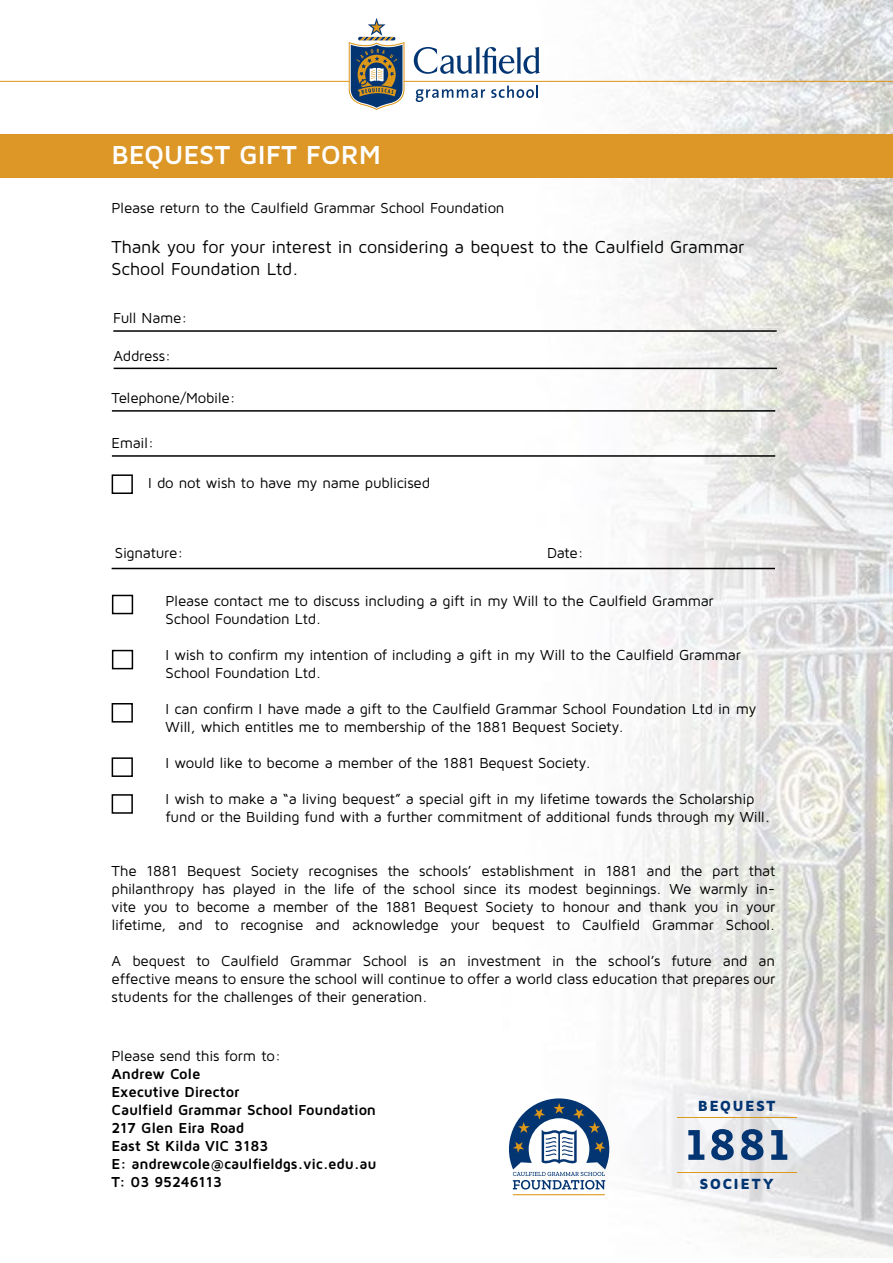
<style>
.page{position:relative;width:893px;height:1263px;background:#fff}
.page>*{position:absolute;margin:0;border:0;box-sizing:border-box;transform-origin:0 0}
.t1{font:700 27px "Maven Pro";letter-spacing:-.005em;color:#fff}
.t2{font:18px/21.6px "Maven Pro";letter-spacing:-.015em;color:#000}
.t3{font:900 15.3px "Maven Pro";letter-spacing:.095em;color:#033572}
.t4{font:15px/18px "Maven Pro";letter-spacing:-.015em;color:#000}
.t5{font:700 15px/18px "Maven Pro";letter-spacing:-.015em;color:#000}
</style>
<div class="page">
<img style="left:260px;top:0;width:633px;height:1257px">
<div style="left:0;top:135px;width:893px;height:43px;background:#dc9727"></div>
<hr style="left:0;top:81px;width:893px;height:1px;background:#dd9719">
<svg style="left:416px;top:89px;width:69px;height:13px"></svg>
<svg style="left:491px;top:86px;width:47px;height:12px"></svg>
<svg style="left:414px;top:47px;width:126px;height:27px"></svg>
<svg style="left:348px;top:18px;width:57px;height:92px"></svg>
<div style="left:112px;top:595px;width:21px;height:19px;border:2px solid #000"></div>
<div style="left:112px;top:650px;width:21px;height:19px;border:2px solid #000"></div>
<div style="left:112px;top:703px;width:21px;height:19px;border:2px solid #000"></div>
<div style="left:112px;top:757px;width:21px;height:20px;border:2px solid #000"></div>
<hr style="left:113px;top:330px;width:664px;height:2px;background:#000">
<hr style="left:114px;top:368px;width:663px;height:1px;background:#000">
<hr style="left:112px;top:410px;width:663px;height:2px;background:#000">
<hr style="left:112px;top:455px;width:663px;height:2px;background:#000">
<hr style="left:112px;top:568px;width:663px;height:1px;background:#000">
<div style="left:112px;top:474px;width:21px;height:20px;border:2px solid #000"></div>
<hr style="left:678px;top:1172px;width:119px;height:1px;background:#dd9719">
<hr style="left:678px;top:1117px;width:119px;height:1px;background:#dd9719">
<svg style="left:688px;top:1130px;width:16px;height:30px"></svg>
<svg style="left:771px;top:1130px;width:16px;height:30px"></svg>
<svg style="left:711px;top:1129px;width:23px;height:31px"></svg>
<svg style="left:741px;top:1129px;width:22px;height:31px"></svg>
<svg style="left:509px;top:1098px;width:100px;height:91px"></svg>
<hr style="left:513px;top:1194px;width:92px;height:1px;background:#dd9719">
<div style="left:112px;top:794px;width:21px;height:20px;border:2px solid #000"></div>
<h1 class="t1" style="left:112px;top:145px;width:271px">BEQUEST GIFT FORM</h1>
<p class="t4" style="left:112px;top:199px;width:395px">Please return to the Caulfield Grammar School Foundation</p>
<p class="t2" style="left:112px;top:237px;width:634px">Thank you for your interest in considering a bequest to the Caulfield Grammar<br>School Foundation Ltd.</p>
<p class="t4" style="left:113px;top:310px;width:76px">Full Name:</p>
<p class="t4" style="left:113px;top:348px;width:59px">Address:</p>
<p class="t4" style="left:112px;top:390px;width:126px">Telephone/Mobile:</p>
<p class="t4" style="left:112px;top:435px;width:44px">Email:</p>
<p class="t4" style="left:148px;top:475px;width:283px">I do not wish to have my name publicised</p>
<p class="t4" style="left:115px;top:545px;width:70px">Signature:</p>
<p class="t4" style="left:547px;top:545px;width:38px">Date:</p>
<p class="t4" style="left:166px;top:593px;width:550px">Please contact me to discuss including a gift in my Will to the Caulfield Grammar<br>School Foundation Ltd.</p>
<p class="t4" style="left:166px;top:647px;width:577px">I wish to confirm my intention of including a gift in my Will to the Caulfield Grammar<br>School Foundation Ltd.</p>
<p class="t4" style="left:166px;top:701px;width:592px">I can confirm I have made a gift to the Caulfield Grammar School Foundation Ltd in my<br>Will, which entitles me to membership of the 1881 Bequest Society.</p>
<p class="t4" style="left:166px;top:755px;width:427px">I would like to become a member of the 1881 Bequest Society.</p>
<p class="t4" style="left:166px;top:791px;width:606px">I wish to make a “a living bequest” a special gift in my lifetime towards the Scholarship fund or the Building fund with a further commitment of additional funds through my Will.</p>
<p class="t4" style="left:112px;top:862px;width:665px;text-align:justify">The 1881 Bequest Society recognises the schools’ establishment in 1881 and the part that philanthropy has played in the life of the school since its modest beginnings. We warmly in&shy;vite you to become a member of the 1881 Bequest Society to honour and thank you in your lifetime, and to recognise and acknowledge your bequest to Caulfield Grammar School.</p>
<p class="t4" style="left:112px;top:952px;width:665px;text-align:justify">A bequest to Caulfield Grammar School is an investment in the school’s future and an effective means to ensure the school will continue to offer a world class education that prepares our students for the challenges of their generation.</p>
<p class="t4" style="left:112px;top:1048px;width:171px">Please send this form to:</p>
<p class="t5" style="left:112px;top:1066px;width:267px">Andrew Cole<br>Executive Director<br>Caulfield Grammar School Foundation<br>217 Glen Eira Road<br>East St Kilda VIC 3183<br>E: andrewcole@caulfieldgs.vic.edu.au<br>T: 03 95246113</p>
<p class="t3" style="left:698px;top:1100px;width:79px">BEQUEST</p>
<p class="t3" style="left:699px;top:1179px;width:76px">SOCIETY</p>
</div>
